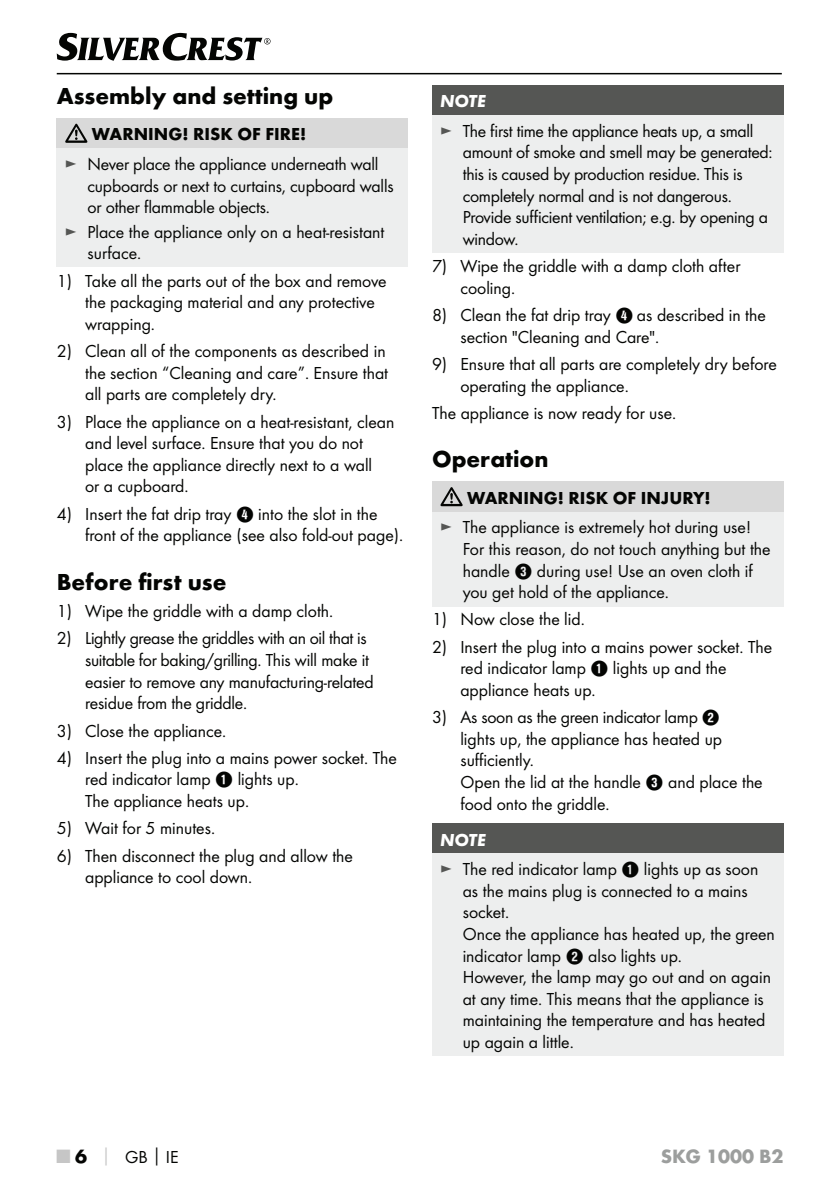
<style>
.page{position:relative;width:840px;height:1191px;background:#fff}
.page>*{position:absolute;margin:0;border:0;box-sizing:border-box;transform-origin:0 0}
.t1{font:700 24px "Futura";color:#040503}
.t2{font:700 20px "Futura";color:#9c9e9d}
.t3{font:18px/21.6px "Futura Boo";color:#040503}
.t4{font:18px/21.6px "Futura Boo";letter-spacing:-.02em;color:#040503}
.t5{font:700 18px "Futura";color:#040503}
.t6{font:italic 700 18px "Futura";color:#fff}
.s1{color:#555654}
.s2{font-family:"Hako PI Nummern"}
.s3{font-family:"Futura";font-weight:700;font-size:20px;color:#c6c6c6}
.s4{font-family:"Futura";font-weight:700;font-size:20px}
.s5{font-family:"Futura";font-weight:700;color:#c6c6c6}
.s6{font-family:"Futura";font-weight:700}
</style>
<div class="page">
<hr style="left:57px;top:73px;width:724px;height:1px;background:#040503">
<svg style="left:57px;top:33px;width:213px;height:28px"></svg>
<div style="left:57px;top:118px;width:351px;height:30px;background:#d9d9d9"></div>
<div style="left:57px;top:148px;width:351px;height:119px;background:#edeeee"></div>
<svg style="left:65px;top:124px;width:22px;height:19px"></svg>
<div style="left:432px;top:85px;width:351px;height:30px;background:#555654"></div>
<div style="left:432px;top:115px;width:351px;height:138px;background:#edeeee"></div>
<div style="left:432px;top:481px;width:351px;height:31px;background:#d9d9d9"></div>
<div style="left:432px;top:512px;width:351px;height:94px;background:#edeeee"></div>
<svg style="left:440px;top:487px;width:22px;height:19px"></svg>
<div style="left:432px;top:823px;width:351px;height:30px;background:#555654"></div>
<div style="left:432px;top:853px;width:351px;height:203px;background:#edeeee"></div>
<h1 class="t1" style="left:57px;top:87px;width:278px">Assembly and setting up</h1>
<p class="t5" style="left:92px;top:127px;width:215px">WARNING! RISK OF FIRE!</p>
<p class="t3" style="left:87px;top:154px;width:307px;text-indent:-23px"><span class="s1">►</span> Never place the appliance underneath wall cupboards or next to curtains, cupboard walls or other flammable objects.</p>
<p class="t3" style="left:87px;top:222px;width:298px;text-indent:-23px"><span class="s1">►</span> Place the appliance only on a heat-resistant surface.</p>
<p class="t3" style="left:85px;top:271px;width:303px;text-indent:-28px">1) Take all the parts out of the box and remove the packaging material and any protective wrapping.</p>
<p class="t3" style="left:85px;top:341px;width:304px;text-indent:-28px">2) Clean all of the components as described in the section “Cleaning and care”. Ensure that all parts are completely dry.</p>
<p class="t3" style="left:85px;top:412px;width:310px;text-indent:-28px">3) Place the appliance on a heat-resistant, clean and level surface. Ensure that you do not place the appliance directly next to a wall<br>or a cupboard.</p>
<p class="t3" style="left:85px;top:504px;width:319px;text-indent:-28px">4) Insert the fat drip tray <span class="s2">4</span> into the slot in the front of the appliance (see also fold-out page).</p>
<h1 class="t1" style="left:57px;top:572px;width:171px">Before first use</h1>
<p class="t3" style="left:57px;top:601px;width:278px">1) Wipe the griddle with a damp cloth.</p>
<p class="t4" style="left:85px;top:628px;width:290px;text-indent:-28px">2) Lightly grease the griddles with an oil that is suitable for baking/grilling. This will make it easier to remove any manufacturing-related residue from the griddle.</p>
<p class="t3" style="left:57px;top:720px;width:171px">3) Close the appliance.</p>
<p class="t3" style="left:85px;top:748px;width:313px;text-indent:-28px">4) Insert the plug into a mains power socket. The red indicator lamp <span class="s2">1</span> lights up.<br>The appliance heats up.</p>
<p class="t3" style="left:57px;top:818px;width:160px">5) Wait for 5 minutes.</p>
<p class="t3" style="left:85px;top:845px;width:269px;text-indent:-28px">6) Then disconnect the plug and allow the appliance to cool down.</p>
<p class="t6" style="left:440px;top:95px;width:47px">NOTE</p>
<p class="t3" style="left:462px;top:121px;width:311px;text-indent:-23px"><span class="s1">►</span> The first time the appliance heats up, a small amount of smoke and smell may be generated: this is caused by production residue. This is completely normal and is not dangerous.<br>Provide sufficient ventilation; e.g. by opening a window.</p>
<p class="t3" style="left:460px;top:256px;width:281px;text-indent:-28px">7) Wipe the griddle with a damp cloth after cooling.</p>
<p class="t3" style="left:460px;top:305px;width:307px;text-indent:-28px">8) Clean the fat drip tray <span class="s2">4</span> as described in the section "Cleaning and Care".</p>
<p class="t3" style="left:460px;top:354px;width:318px;text-indent:-28px">9) Ensure that all parts are completely dry before operating the appliance.</p>
<p class="t3" style="left:432px;top:403px;width:246px">The appliance is now ready for use.</p>
<h1 class="t1" style="left:432px;top:450px;width:118px">Operation</h1>
<p class="t5" style="left:467px;top:491px;width:245px">WARNING! RISK OF INJURY!</p>
<p class="t3" style="left:462px;top:517px;width:309px;text-indent:-23px"><span class="s1">►</span> The appliance is extremely hot during use!<br>For this reason, do not touch anything but the handle <span class="s2">3</span> during use! Use an oven cloth if you get hold of the appliance.</p>
<p class="t3" style="left:432px;top:609px;width:154px">1) Now close the lid.</p>
<p class="t3" style="left:460px;top:637px;width:313px;text-indent:-28px">2) Insert the plug into a mains power socket. The red indicator lamp <span class="s2">1</span> lights up and the appliance heats up.</p>
<p class="t3" style="left:460px;top:707px;width:304px;text-indent:-28px">3) As soon as the green indicator lamp <span class="s2">2<br></span>lights up, the appliance has heated up sufficiently.<br>Open the lid at the handle <span class="s2">3</span> and place the food onto the griddle.</p>
<p class="t6" style="left:440px;top:833px;width:47px">NOTE</p>
<p class="t3" style="left:462px;top:859px;width:313px;text-indent:-23px"><span class="s1">►</span> The red indicator lamp <span class="s2">1</span> lights up as soon as the mains plug is connected to a mains socket.<br>Once the appliance has heated up, the green indicator lamp <span class="s2">2</span> also lights up.<br>However, the lamp may go out and on again at any time. This means that the appliance is maintaining the temperature and has heated up again a little.</p>
<p class="t3" style="left:57px;top:1146px;width:123px"><span class="s3">■</span> <span class="s4">6</span> <span class="s5">│</span> GB<span class="s6">│</span>IE</p>
<p class="t2" style="left:660px;top:1148px;width:124px">SKG 1000 B2</p>
</div>
